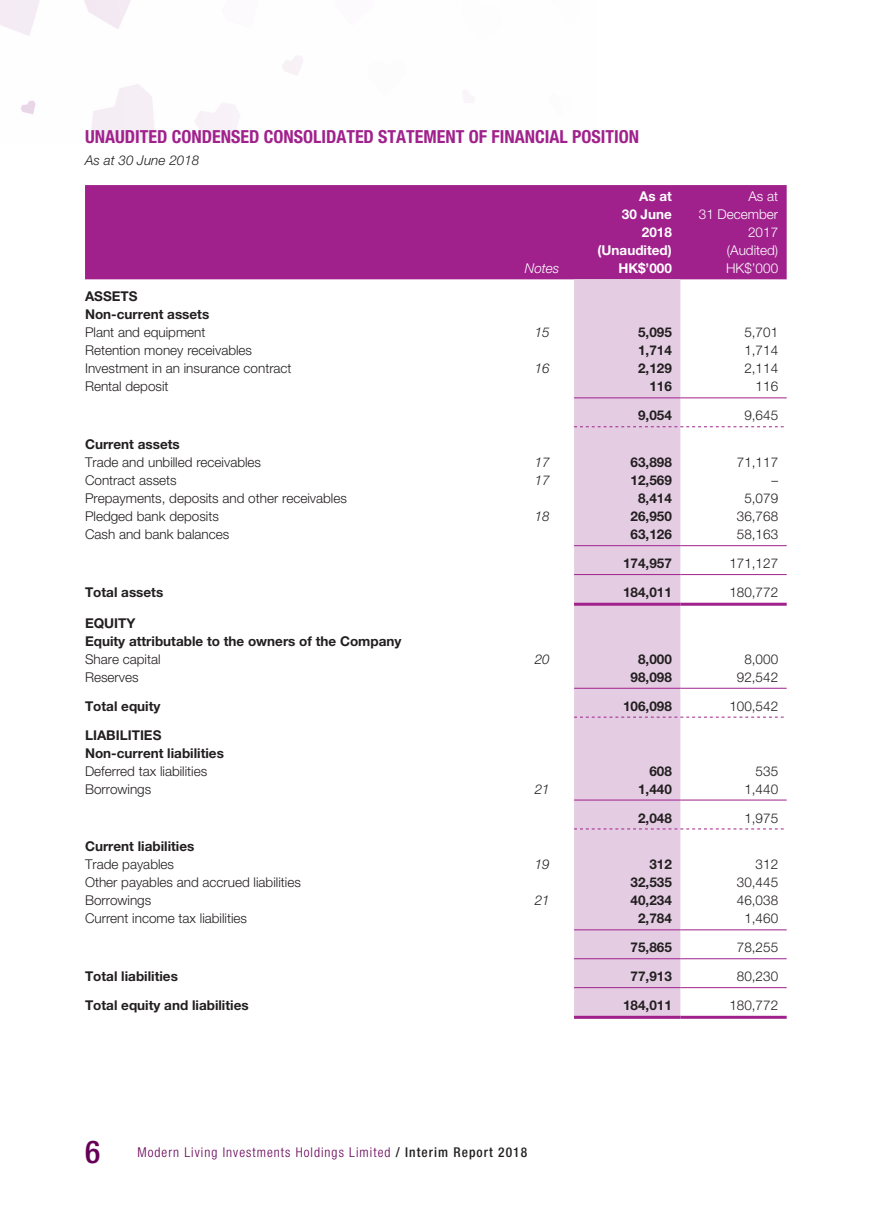
<style>
.page{position:relative;width:893px;height:1212px;background:#fff}
.page>*{position:absolute;margin:0;border:0;box-sizing:border-box;transform-origin:0 0}
.t1{font:500 condensed 31.5px "Helvetica Neue LT Std";color:#660057}
._01_H1{font:700 condensed 18px "Helvetica Neue LT Std";color:#a0218c}
._50_Table_txt{font:300 13.5px "Helvetica Neue LT Std";color:#231f20}
._50_Table_txt-2{font:700 13.5px "Helvetica Neue LT Std";color:#231f20}
.t2{font:300 condensed 13.5px "Helvetica Neue LT Std";letter-spacing:.075em;color:#660057}
._50_Table_txt-3{font:300 13.5px "Helvetica Neue LT Std";color:#fff}
._50_Table_txt-4{font:700 13.5px "Helvetica Neue LT Std";color:#fff}
._50_Table_txt-5{font:italic 300 13.5px "Helvetica Neue LT Std";color:#231f20}
._00_txt{font:italic 300 13.5px "Helvetica Neue LT Std";color:#231f20}
._50_Table_txt-6{font:italic 300 13.5px "Helvetica Neue LT Std";color:#fff}
.s1{font-weight:500;color:#231f20}
</style>
<div class="page">
<img style="left:0;top:0;width:468px;height:143px">
<div style="left:85px;top:185px;width:702px;height:94px;background:#a0218c"></div>
<div style="left:574px;top:279px;width:106px;height:737px;background:#e4cde3"></div>
<hr style="left:574px;top:397px;width:106px;height:1px;background:#a0218c">
<hr style="left:680px;top:397px;width:107px;height:1px;background:#a0218c">
<svg style="left:574px;top:426px;width:210px;height:1px"></svg>
<hr style="left:574px;top:545px;width:106px;height:1px;background:#a0218c">
<hr style="left:680px;top:545px;width:107px;height:1px;background:#a0218c">
<hr style="left:574px;top:574px;width:106px;height:1px;background:#a0218c">
<hr style="left:680px;top:574px;width:107px;height:1px;background:#a0218c">
<hr style="left:574px;top:603px;width:106px;height:3px;background:#a0218c">
<hr style="left:680px;top:603px;width:107px;height:3px;background:#a0218c">
<hr style="left:574px;top:688px;width:106px;height:1px;background:#a0218c">
<hr style="left:680px;top:688px;width:107px;height:1px;background:#a0218c">
<svg style="left:574px;top:717px;width:210px;height:1px"></svg>
<hr style="left:574px;top:800px;width:106px;height:1px;background:#a0218c">
<hr style="left:680px;top:800px;width:107px;height:1px;background:#a0218c">
<svg style="left:574px;top:828px;width:210px;height:1px"></svg>
<hr style="left:574px;top:929px;width:106px;height:1px;background:#a0218c">
<hr style="left:680px;top:929px;width:107px;height:1px;background:#a0218c">
<hr style="left:574px;top:958px;width:106px;height:1px;background:#a0218c">
<hr style="left:680px;top:958px;width:107px;height:1px;background:#a0218c">
<hr style="left:574px;top:987px;width:106px;height:1px;background:#a0218c">
<hr style="left:680px;top:987px;width:107px;height:1px;background:#a0218c">
<hr style="left:574px;top:1016px;width:106px;height:3px;background:#a0218c">
<hr style="left:680px;top:1016px;width:107px;height:3px;background:#a0218c">
<p class="_01_H1" style="left:85px;top:125px;width:556px">UNAUDITED CONDENSED CONSOLIDATED STATEMENT OF FINANCIAL POSITION</p>
<p class="_00_txt" style="left:85px;top:152px;width:116px">As at 30 June 2018</p>
<p class="_50_Table_txt-4" style="left:639px;top:188px;width:34px">As at</p>
<p class="_50_Table_txt-4" style="left:622px;top:206px;width:52px">30 June</p>
<p class="_50_Table_txt-4" style="left:642px;top:224px;width:32px">2018</p>
<p class="_50_Table_txt-3" style="left:748px;top:188px;width:31px">As at</p>
<p class="_50_Table_txt-3" style="left:699px;top:206px;width:81px">31 December</p>
<p class="_50_Table_txt-3" style="left:748px;top:224px;width:32px">2017</p>
<p class="_50_Table_txt-4" style="left:598px;top:242px;width:76px">(Unaudited)</p>
<p class="_50_Table_txt-3" style="left:727px;top:242px;width:53px">(Audited)</p>
<p class="_50_Table_txt-6" style="left:525px;top:260px;width:36px">Notes</p>
<p class="_50_Table_txt-4" style="left:618px;top:260px;width:55px">HK$’000</p>
<p class="_50_Table_txt-3" style="left:726px;top:260px;width:54px">HK$’000</p>
<p class="_50_Table_txt-2" style="left:85px;top:288px;width:54px">ASSETS</p>
<p class="_50_Table_txt-2" style="left:85px;top:306px;width:126px">Non-current assets</p>
<p class="_50_Table_txt" style="left:85px;top:324px;width:122px">Plant and equipment</p>
<p class="_50_Table_txt-5" style="left:535px;top:325px;width:17px">15</p>
<p class="_50_Table_txt-2" style="left:638px;top:324px;width:35px">5,095</p>
<p class="_50_Table_txt" style="left:744px;top:324px;width:35px">5,701</p>
<p class="_50_Table_txt" style="left:85px;top:342px;width:169px">Retention money receivables</p>
<p class="_50_Table_txt-2" style="left:638px;top:342px;width:35px">1,714</p>
<p class="_50_Table_txt" style="left:744px;top:342px;width:35px">1,714</p>
<p class="_50_Table_txt" style="left:85px;top:360px;width:208px">Investment in an insurance contract</p>
<p class="_50_Table_txt-5" style="left:535px;top:361px;width:17px">16</p>
<p class="_50_Table_txt-2" style="left:638px;top:360px;width:35px">2,129</p>
<p class="_50_Table_txt" style="left:744px;top:360px;width:35px">2,114</p>
<p class="_50_Table_txt" style="left:85px;top:378px;width:85px">Rental deposit</p>
<p class="_50_Table_txt-2" style="left:649px;top:378px;width:24px">116</p>
<p class="_50_Table_txt" style="left:756px;top:378px;width:24px">116</p>
<p class="_50_Table_txt-2" style="left:638px;top:407px;width:35px">9,054</p>
<p class="_50_Table_txt" style="left:744px;top:407px;width:35px">9,645</p>
<p class="_50_Table_txt-2" style="left:85px;top:436px;width:96px">Current assets</p>
<p class="_50_Table_txt" style="left:85px;top:454px;width:178px">Trade and unbilled receivables</p>
<p class="_50_Table_txt-5" style="left:535px;top:454px;width:17px">17</p>
<p class="_50_Table_txt-2" style="left:631px;top:454px;width:43px">63,898</p>
<p class="_50_Table_txt" style="left:737px;top:454px;width:43px">71,117</p>
<p class="_50_Table_txt" style="left:85px;top:472px;width:93px">Contract assets</p>
<p class="_50_Table_txt-5" style="left:535px;top:472px;width:17px">17</p>
<p class="_50_Table_txt-2" style="left:631px;top:472px;width:43px">12,569</p>
<p class="_50_Table_txt" style="left:771px;top:472px;width:8px">–</p>
<p class="_50_Table_txt" style="left:85px;top:490px;width:263px">Prepayments, deposits and other receivables</p>
<p class="_50_Table_txt-2" style="left:638px;top:490px;width:35px">8,414</p>
<p class="_50_Table_txt" style="left:744px;top:490px;width:35px">5,079</p>
<p class="_50_Table_txt" style="left:85px;top:508px;width:135px">Pledged bank deposits</p>
<p class="_50_Table_txt-5" style="left:535px;top:508px;width:17px">18</p>
<p class="_50_Table_txt-2" style="left:631px;top:508px;width:43px">26,950</p>
<p class="_50_Table_txt" style="left:737px;top:508px;width:43px">36,768</p>
<p class="_50_Table_txt" style="left:85px;top:526px;width:146px">Cash and bank balances</p>
<p class="_50_Table_txt-2" style="left:631px;top:526px;width:43px">63,126</p>
<p class="_50_Table_txt" style="left:737px;top:526px;width:43px">58,163</p>
<p class="_50_Table_txt-2" style="left:623px;top:555px;width:50px">174,957</p>
<p class="_50_Table_txt" style="left:729px;top:555px;width:50px">171,127</p>
<p class="_50_Table_txt-2" style="left:85px;top:584px;width:80px">Total assets</p>
<p class="_50_Table_txt-2" style="left:623px;top:584px;width:50px">184,011</p>
<p class="_50_Table_txt" style="left:729px;top:584px;width:50px">180,772</p>
<p class="_50_Table_txt-2" style="left:85px;top:615px;width:52px">EQUITY</p>
<p class="_50_Table_txt-2" style="left:85px;top:633px;width:318px">Equity attributable to the owners of the Company</p>
<p class="_50_Table_txt" style="left:85px;top:651px;width:77px">Share capital</p>
<p class="_50_Table_txt-5" style="left:535px;top:651px;width:17px">20</p>
<p class="_50_Table_txt-2" style="left:638px;top:651px;width:35px">8,000</p>
<p class="_50_Table_txt" style="left:744px;top:651px;width:35px">8,000</p>
<p class="_50_Table_txt" style="left:85px;top:669px;width:55px">Reserves</p>
<p class="_50_Table_txt-2" style="left:631px;top:669px;width:43px">98,098</p>
<p class="_50_Table_txt" style="left:737px;top:669px;width:43px">92,542</p>
<p class="_50_Table_txt-2" style="left:85px;top:697px;width:77px">Total equity</p>
<p class="_50_Table_txt-2" style="left:623px;top:697px;width:50px">106,098</p>
<p class="_50_Table_txt" style="left:729px;top:698px;width:50px">100,542</p>
<p class="_50_Table_txt-2" style="left:85px;top:726px;width:78px">LIABILITIES</p>
<p class="_50_Table_txt-2" style="left:85px;top:744px;width:140px">Non-current liabilities</p>
<p class="_50_Table_txt" style="left:85px;top:762px;width:124px">Deferred tax liabilities</p>
<p class="_50_Table_txt-2" style="left:649px;top:762px;width:24px">608</p>
<p class="_50_Table_txt" style="left:756px;top:762px;width:24px">535</p>
<p class="_50_Table_txt" style="left:85px;top:780px;width:68px">Borrowings</p>
<p class="_50_Table_txt-5" style="left:535px;top:781px;width:17px">21</p>
<p class="_50_Table_txt-2" style="left:638px;top:780px;width:35px">1,440</p>
<p class="_50_Table_txt" style="left:744px;top:780px;width:35px">1,440</p>
<p class="_50_Table_txt-2" style="left:638px;top:809px;width:35px">2,048</p>
<p class="_50_Table_txt" style="left:744px;top:809px;width:35px">1,975</p>
<p class="_50_Table_txt-2" style="left:85px;top:838px;width:111px">Current liabilities</p>
<p class="_50_Table_txt" style="left:85px;top:856px;width:91px">Trade payables</p>
<p class="_50_Table_txt-5" style="left:535px;top:856px;width:17px">19</p>
<p class="_50_Table_txt-2" style="left:649px;top:856px;width:24px">312</p>
<p class="_50_Table_txt" style="left:756px;top:856px;width:24px">312</p>
<p class="_50_Table_txt" style="left:85px;top:874px;width:217px">Other payables and accrued liabilities</p>
<p class="_50_Table_txt-2" style="left:631px;top:874px;width:43px">32,535</p>
<p class="_50_Table_txt" style="left:737px;top:874px;width:43px">30,445</p>
<p class="_50_Table_txt" style="left:85px;top:892px;width:68px">Borrowings</p>
<p class="_50_Table_txt-5" style="left:535px;top:892px;width:17px">21</p>
<p class="_50_Table_txt-2" style="left:631px;top:892px;width:43px">40,234</p>
<p class="_50_Table_txt" style="left:737px;top:892px;width:43px">46,038</p>
<p class="_50_Table_txt" style="left:85px;top:910px;width:164px">Current income tax liabilities</p>
<p class="_50_Table_txt-2" style="left:638px;top:910px;width:35px">2,784</p>
<p class="_50_Table_txt" style="left:744px;top:910px;width:35px">1,460</p>
<p class="_50_Table_txt-2" style="left:631px;top:939px;width:43px">75,865</p>
<p class="_50_Table_txt" style="left:737px;top:939px;width:43px">78,255</p>
<p class="_50_Table_txt-2" style="left:85px;top:968px;width:94px">Total liabilities</p>
<p class="_50_Table_txt-2" style="left:631px;top:968px;width:43px">77,913</p>
<p class="_50_Table_txt" style="left:737px;top:968px;width:43px">80,230</p>
<p class="_50_Table_txt-2" style="left:85px;top:997px;width:165px">Total equity and liabilities</p>
<p class="_50_Table_txt-2" style="left:623px;top:997px;width:50px">184,011</p>
<p class="_50_Table_txt" style="left:729px;top:997px;width:50px">180,772</p>
<h1 class="t1" style="left:85px;top:1133px;width:17px">6</h1>
<p class="t2" style="left:137px;top:1145px;width:391px">Modern Living Investments Holdings Limited <span class="s1">/ Interim Report 2018</span></p>
</div>
